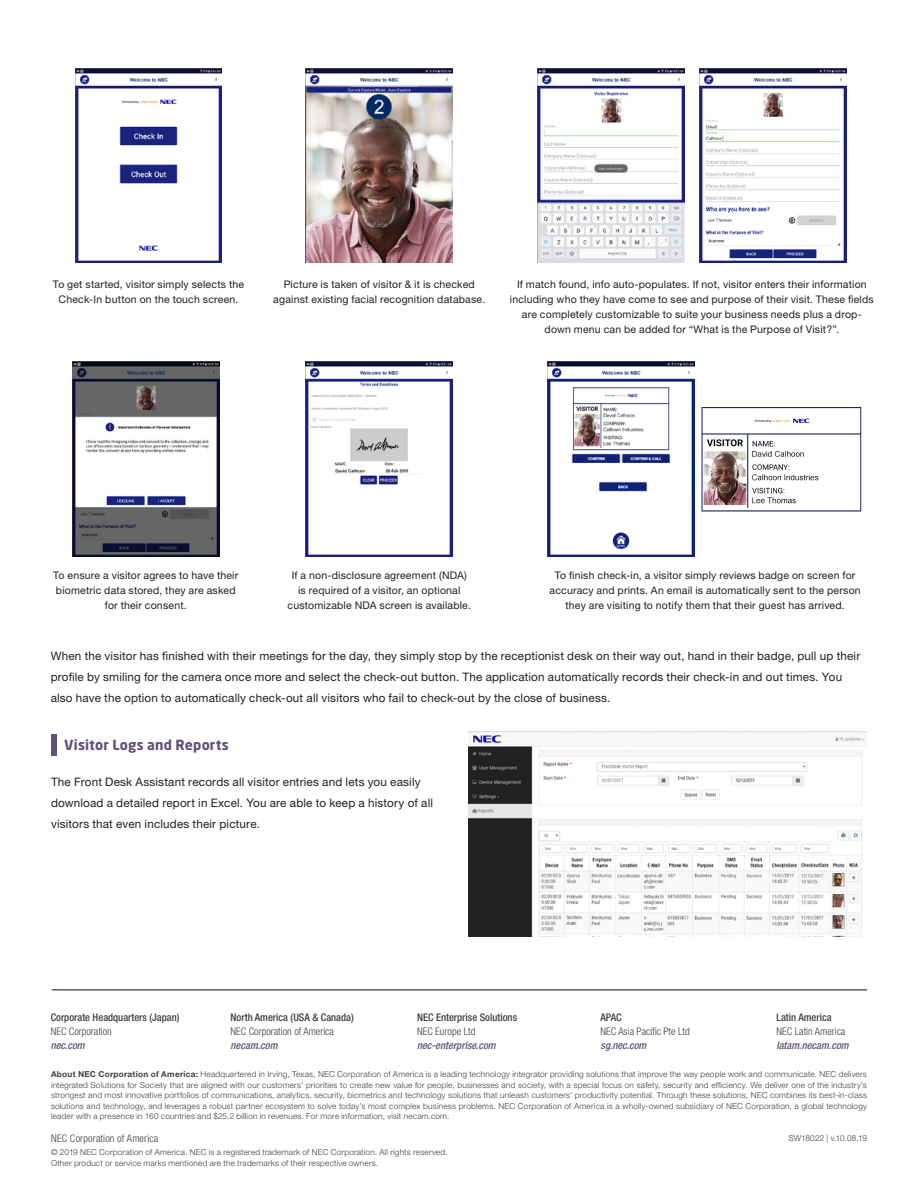
<style>
.page{position:relative;width:918px;height:1188px;background:#fff}
.page>*{position:absolute;margin:0;border:0;box-sizing:border-box;transform-origin:0 0}
.Heading_2{font:700 13.8px "Neo Sans Pro";letter-spacing:.015em;color:#5f5078}
.Body_Text{font:11.7px/21px "Helvetica Neue LT Std";letter-spacing:.015em;color:#231f20}
.Body_Text-2{font:10.5px/15px "Helvetica Neue LT Std";letter-spacing:.015em;color:#231f20;text-align:center}
.t1{font:500 condensed 10.5px "Helvetica Neue";color:#3e3e3f}
.t2{font:300 condensed 10.5px "Helvetica Neue";color:#3e3e3f}
.t3{font:italic 500 condensed 10.5px "Helvetica Neue";color:#5f5078}
.Copyright_Footer{font:300 condensed 10.5px "Helvetica Neue LT Std";letter-spacing:.015em;color:#3e3e3f}
.Copyright_Footer-2{font:300 8.25px/10.5px "Helvetica Neue LT Std";letter-spacing:.025em;color:#3e3e3f}
.s1{font-weight:700}
</style>
<div class="page">
<img style="left:306px;top:68px;width:147px;height:195px">
<img style="left:538px;top:68px;width:146px;height:195px">
<img style="left:699px;top:68px;width:147px;height:195px">
<img style="left:306px;top:362px;width:147px;height:195px">
<img style="left:72px;top:362px;width:147px;height:195px">
<img style="left:548px;top:362px;width:147px;height:195px">
<img style="left:468px;top:732px;width:399px;height:204px">
<img style="left:75px;top:68px;width:147px;height:195px">
<img style="left:701px;top:407px;width:161px;height:105px">
<hr style="left:52px;top:989px;width:815px;height:1px;background:#351f42">
<div style="left:51px;top:734px;width:6px;height:21px;background:#5f5078"></div>
<p class="Body_Text-2" style="left:53px;top:277px;width:193px">To get started, visitor simply selects the<br>Check-In button on the touch screen.</p>
<p class="Body_Text-2" style="left:273px;top:277px;width:213px">Picture is taken of visitor &amp; it is checked against existing facial recognition database.</p>
<p class="Body_Text-2" style="left:510px;top:277px;width:365px">If match found, info auto-populates. If not, visitor enters their information including who they have come to see and purpose of their visit. These fields are completely customizable to suite your business needs plus a drop&shy;down menu can be added for “What is the Purpose of Visit?”.</p>
<p class="Body_Text-2" style="left:53px;top:568px;width:187px">To ensure a visitor agrees to have their biometric data stored, they are asked for their consent.</p>
<p class="Body_Text-2" style="left:288px;top:568px;width:185px">If a non-disclosure agreement (NDA) is required of a visitor, an optional customizable NDA screen is available.</p>
<p class="Body_Text-2" style="left:550px;top:568px;width:313px">To finish check-in, a visitor simply reviews badge on screen for accuracy and prints. An email is automatically sent to the person they are visiting to notify them that their guest has arrived.</p>
<p class="Body_Text" style="left:51px;top:645px;width:811px">When the visitor has finished with their meetings for the day, they simply stop by the receptionist desk on their way out, hand in their badge, pull up their profile by smiling for the camera once more and select the check-out button. The application automatically records their check-in and out times. You also have the option to automatically check-out all visitors who fail to check-out by the close of business.</p>
<p class="Heading_2" style="left:64px;top:736px;width:166px">Visitor Logs and Reports</p>
<p class="Body_Text" style="left:51px;top:771px;width:383px">The Front Desk Assistant records all visitor entries and lets you easily download a detailed report in Excel. You are able to keep a history of all visitors that even includes their picture.</p>
<p class="t1" style="left:51px;top:1011px;width:130px">Corporate Headquarters (Japan)</p>
<p class="t2" style="left:51px;top:1025px;width:63px">NEC Corporation</p>
<p class="t3" style="left:51px;top:1039px;width:35px">nec.com</p>
<p class="t1" style="left:231px;top:1011px;width:125px">North America (USA &amp; Canada)</p>
<p class="t2" style="left:231px;top:1025px;width:105px">NEC Corporation of America</p>
<p class="t3" style="left:231px;top:1039px;width:49px">necam.com</p>
<p class="t1" style="left:417px;top:1011px;width:102px">NEC Enterprise Solutions</p>
<p class="t2" style="left:417px;top:1025px;width:60px">NEC Europe Ltd</p>
<p class="t3" style="left:417px;top:1039px;width:80px">nec-enterprise.com</p>
<p class="t1" style="left:601px;top:1011px;width:23px">APAC</p>
<p class="t2" style="left:601px;top:1025px;width:91px">NEC Asia Pacific Pte Ltd</p>
<p class="t3" style="left:601px;top:1039px;width:47px">sg.nec.com</p>
<p class="t1" style="left:776px;top:1011px;width:57px">Latin America</p>
<p class="t2" style="left:776px;top:1025px;width:71px">NEC Latin America</p>
<p class="t3" style="left:776px;top:1039px;width:74px">latam.necam.com</p>
<p class="Copyright_Footer-2" style="left:51px;top:1069px;width:818px;text-align:justify"><span class="s1">About NEC Corporation of America:</span> Headquartered in Irving, Texas, NEC Corporation of America is a leading technology integrator providing solutions that improve the way people work and communicate. NEC delivers integrated Solutions for Society that are aligned with our customers’ priorities to create new value for people, businesses and society, with a special focus on safety, security and efficiency. We deliver one of the industry’s strongest and most innovative portfolios of communications, analytics, security, biometrics and technology solutions that unleash customers’ productivity potential. Through these solutions, NEC combines its best-in-class solutions and technology, and leverages a robust partner ecosystem to solve today’s most complex business problems. NEC Corporation of America is a wholly-owned subsidiary of NEC Corporation, a global technology leader with a presence in 160 countries and $25.2 billion in revenues. For more information, visit necam.com.</p>
<p class="Copyright_Footer" style="left:51px;top:1133px;width:109px">NEC Corporation of America</p>
<p class="Copyright_Footer-2" style="left:789px;top:1132px;width:80px">SW18022 | v.10.08.19</p>
<p class="Copyright_Footer-2" style="left:51px;top:1147px;width:398px">© 2019 NEC Corporation of America. NEC is a registered trademark of NEC Corporation. All rights reserved.<br>Other product or service marks mentioned are the trademarks of their respective owners.</p>
</div>
